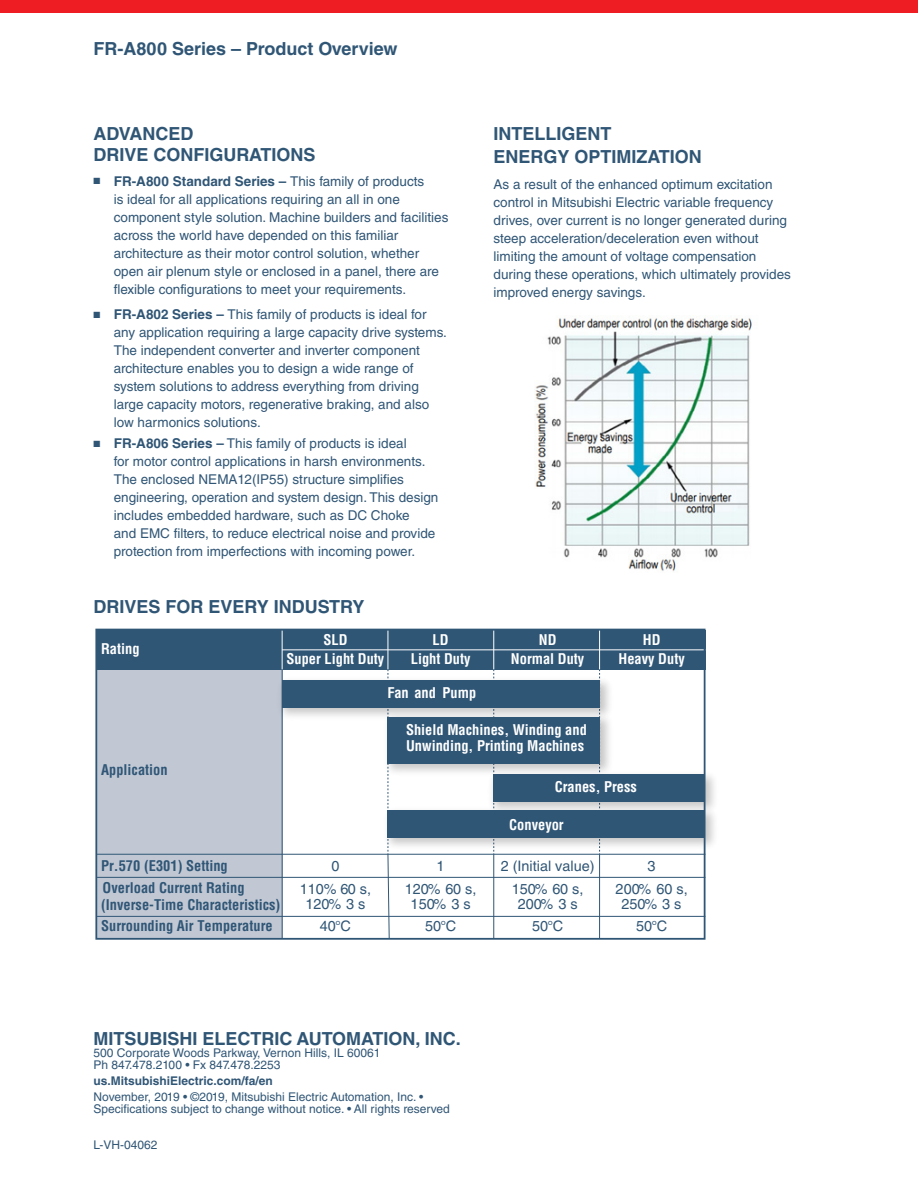
<style>
.page{position:relative;width:918px;height:1188px;background:#fff}
.page>*{position:absolute;margin:0;border:0;box-sizing:border-box;transform-origin:0 0}
._01_Heading_Secondar{font:700 18px/21px "Helvetica LT Std";color:#305676}
._01_Heading_3_PMS_29{font:700 18px "Helvetica LT Std";color:#305676}
.t1{font:700 condensed 14.4px/19.5px "Helvetica LT Std";color:#fff;text-align:center}
.t2{font:700 condensed 14.4px/22.6px "Helvetica LT Std";color:#305676}
.t3{font:14.4px/23px "Helvetica LT Std";color:#305676;text-align:center}
._02_Body{font:13.5px/18px "Helvetica LT Std";color:#305676}
._04_Address_Footer{font:12px/12px "Helvetica LT Std";color:#305676}
._04_Address_Footer-2{font:700 12px "Helvetica LT Std";color:#305676}
.s1{font-weight:700}
</style>
<div class="page">
<div style="left:0;top:0;width:918px;height:13px;background:#ee1d23"></div>
<div style="left:97px;top:669px;width:185px;height:269px;background:#c1c8d4"></div>
<div style="left:97px;top:630px;width:608px;height:39px;background:#305676"></div>
<hr style="left:282px;top:649px;width:423px;height:1px;background:#fff">
<hr style="left:97px;top:854px;width:608px;height:1px;background:#305676">
<hr style="left:97px;top:877px;width:608px;height:1px;background:#305676">
<hr style="left:97px;top:916px;width:608px;height:1px;background:#305676">
<hr style="left:282px;top:669px;width:1px;height:270px;background:#305676">
<svg style="left:387px;top:669px;width:3px;height:268px"></svg>
<hr style="left:282px;top:630px;width:1px;height:39px;background:#fff">
<hr style="left:387px;top:630px;width:1px;height:39px;background:#fff">
<hr style="left:493px;top:854px;width:1px;height:85px;background:#305676">
<hr style="left:493px;top:630px;width:1px;height:39px;background:#fff">
<hr style="left:599px;top:854px;width:1px;height:85px;background:#305676">
<hr style="left:599px;top:630px;width:1px;height:39px;background:#fff">
<img style="left:281px;top:671px;width:328px;height:53px">
<div style="left:282px;top:680px;width:318px;height:27px;background:#305676"></div>
<div style="left:493px;top:774px;width:212px;height:27px;background:#305676"></div>
<img style="left:378px;top:801px;width:338px;height:53px">
<div style="left:387px;top:811px;width:318px;height:27px;background:#305676"></div>
<img style="left:378px;top:708px;width:239px;height:72px">
<div style="left:388px;top:717px;width:212px;height:46px;background:#305676"></div>
<div style="left:95px;top:629px;width:611px;height:311px;border:2px solid #305676"></div>
<img style="left:535px;top:316px;width:217px;height:256px">
<p class="_01_Heading_3_PMS_29" style="left:94px;top:38px;width:305px">FR-A800 Series – Product Overview</p>
<p class="_01_Heading_Secondar" style="left:94px;top:123px;width:224px">ADVANCED<br>DRIVE CONFIGURATIONS</p>
<p class="_02_Body" style="left:114px;top:172px;width:336px;text-indent:-20px">■ <span class="s1">FR-A800 Standard Series –</span> This family of products<br>is ideal for all applications requiring an all in one component style solution. Machine builders and facilities across the world have depended on this familiar architecture as their motor control solution, whether open air plenum style or enclosed in a panel, there are flexible configurations to meet your requirements.</p>
<p class="_02_Body" style="left:114px;top:305px;width:335px;text-indent:-20px">■ <span class="s1">FR-A802 Series –</span> This family of products is ideal for any application requiring a large capacity drive systems.<br>The independent converter and inverter component architecture enables you to design a wide range of system solutions to address everything from driving large capacity motors, regenerative braking, and also low harmonics solutions.</p>
<p class="_02_Body" style="left:114px;top:434px;width:326px;text-indent:-20px">■ <span class="s1">FR-A806 Series –</span> This family of products is ideal<br>for motor control applications in harsh environments.<br>The enclosed NEMA12(IP55) structure simplifies engineering, operation and system design. This design includes embedded hardware, such as DC Choke<br>and EMC filters, to reduce electrical noise and provide protection from imperfections with incoming power.</p>
<p class="_01_Heading_Secondar" style="left:494px;top:123px;width:210px;line-height:22.5px">INTELLIGENT<br>ENERGY OPTIMIZATION</p>
<p class="_02_Body" style="left:494px;top:175px;width:299px">As a result of the enhanced optimum excitation control in Mitsubishi Electric variable frequency drives, over current is no longer generated during steep acceleration/deceleration even without limiting the amount of voltage compensation during these operations, which ultimately provides improved energy savings.</p>
<p class="_01_Heading_Secondar" style="left:94px;top:595px;width:272px">DRIVES FOR EVERY INDUSTRY</p>
<p class="t1" style="left:101px;top:638px;width:40px">Rating</p>
<p class="t1" style="left:287px;top:630px;width:99px">SLD<br>Super Light Duty</p>
<p class="t1" style="left:411px;top:630px;width:61px">LD<br>Light Duty</p>
<p class="t1" style="left:511px;top:630px;width:75px">ND<br>Normal Duty</p>
<p class="t1" style="left:619px;top:630px;width:68px">HD<br>Heavy Duty</p>
<p class="t1" style="left:387px;top:683px;width:90px">Fan and Pump</p>
<p class="t2" style="left:101px;top:758px;width:68px">Application</p>
<p class="t2" style="left:101px;top:854px;width:145px">Pr.570 (E301) Setting<br>Overload Current Rating</p>
<p class="t2" style="left:101px;top:894px;width:181px;line-height:20.9px">(Inverse-Time Characteristics)<br>Surrounding Air Temperature</p>
<p class="t3" style="left:300px;top:854px;width:73px">0<br>110% 60 s,</p>
<p class="t3" style="left:305px;top:894px;width:61px;line-height:21.5px">120% 3 s<br>40°C</p>
<p class="t1" style="left:406px;top:721px;width:182px;line-height:16.2px;text-align:left">Shield Machines, Winding and<br>Unwinding, Printing Machines</p>
<p class="t1" style="left:555px;top:777px;width:84px">Cranes, Press</p>
<p class="t3" style="left:405px;top:854px;width:73px">1<br>120% 60 s,</p>
<p class="t3" style="left:411px;top:894px;width:61px;line-height:21.5px">150% 3 s<br>50°C</p>
<p class="t1" style="left:509px;top:815px;width:56px">Conveyor</p>
<p class="t3" style="left:501px;top:854px;width:95px">2 (Initial value)<br>150% 60 s,</p>
<p class="t3" style="left:518px;top:894px;width:61px;line-height:21.5px">200% 3 s<br>50°C</p>
<p class="t3" style="left:616px;top:854px;width:74px">3<br>200% 60 s,</p>
<p class="t3" style="left:621px;top:894px;width:61px;line-height:21.5px">250% 3 s<br>50°C</p>
<p class="_01_Heading_Secondar" style="left:94px;top:1028px;width:369px">MITSUBISHI ELECTRIC AUTOMATION, INC.</p>
<p class="_04_Address_Footer" style="left:94px;top:1046px;width:288px">500 Corporate Woods Parkway, Vernon Hills, IL 60061</p>
<p class="_04_Address_Footer" style="left:94px;top:1058px;width:189px">Ph 847.478.2100 • Fx 847.478.2253</p>
<p class="_04_Address_Footer-2" style="left:94px;top:1073px;width:181px">us.MitsubishiElectric.com/fa/en</p>
<p class="_04_Address_Footer" style="left:94px;top:1091px;width:358px">November, 2019 • ©2019, Mitsubishi Electric Automation, Inc. •<br>Specifications subject to change without notice. • All rights reserved</p>
<p class="_04_Address_Footer" style="left:94px;top:1139px;width:65px">L-VH-04062</p>
</div>
